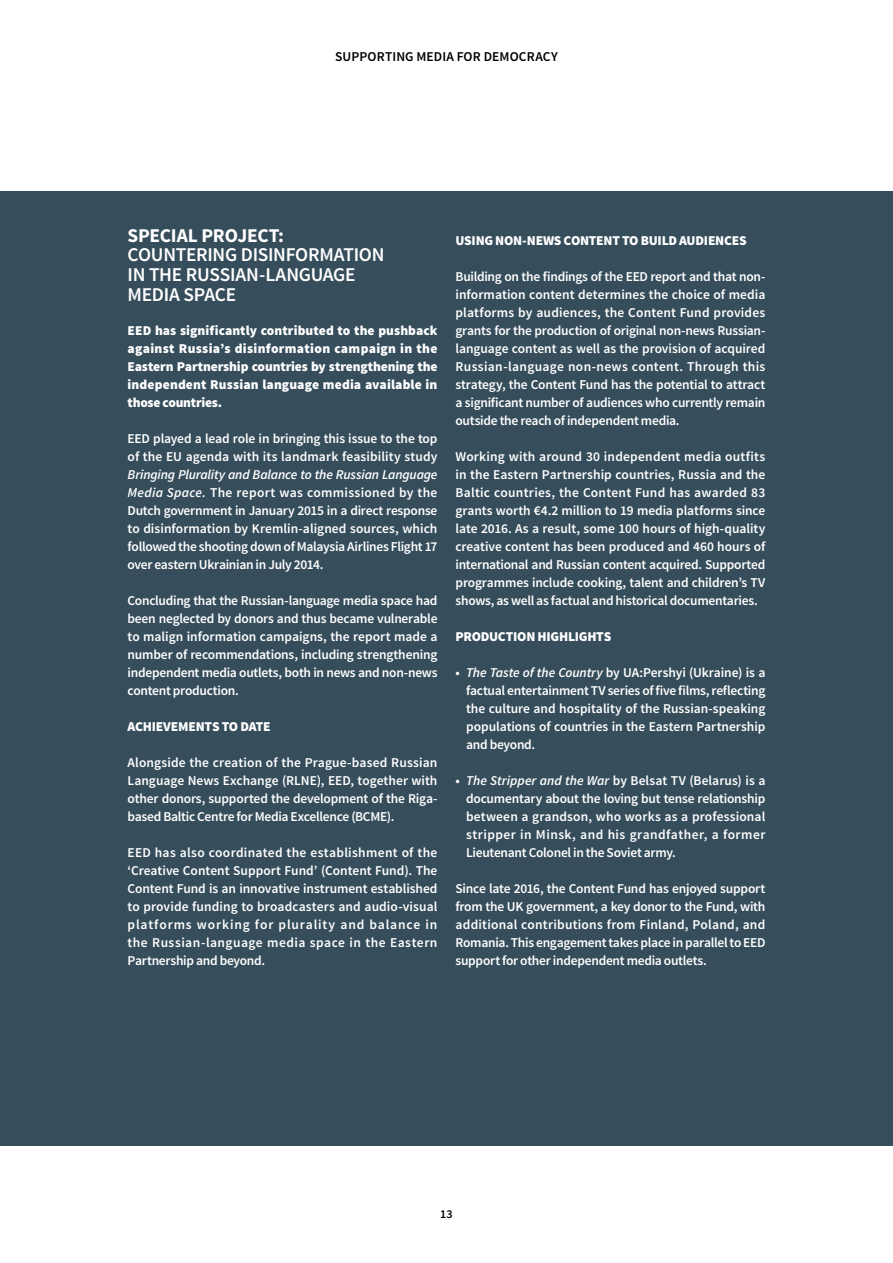
<style>
.page{position:relative;width:893px;height:1263px;background:#fff}
.page>*{position:absolute;margin:0;border:0;box-sizing:border-box;transform-origin:0 0}
.t1{font:600 19.5px/19.5px "Source Sans Pro";letter-spacing:-.015em;color:#fff}
.t2{font:700 19.5px "Source Sans Pro";letter-spacing:-.015em;color:#fff}
.t3{font:600 13.5px/18px "Source Sans Pro";letter-spacing:-.02em;color:#fff;text-align:justify}
.t4{font:900 13.5px/18px "Source Sans Pro";letter-spacing:-.015em;color:#fff;text-align:justify}
.t5{font:600 13.5px/18px "Source Sans Pro";color:#fff}
.t6{font:600 13.5px "Source Sans Pro";letter-spacing:.01em;color:#000}
.t7{font:600 12px "Source Sans Pro";color:#000}
.s1{font-style:italic}
</style>
<div class="page">
<div style="left:0;top:191px;width:893px;height:954px;background:#364d5b"></div>
<p class="t6" style="left:335px;top:48px;width:224px">SUPPORTING MEDIA FOR DEMOCRACY</p>
<h1 class="t2" style="left:128px;top:223px;width:158px">SPECIAL PROJECT:</h1>
<h1 class="t1" style="left:128px;top:246px;width:258px">COUNTERING DISINFORMATION<br>IN THE RUSSIAN-LANGUAGE<br>MEDIA SPACE</h1>
<p class="t4" style="left:128px;top:322px;width:311px">EED has significantly contributed to the pushback against Russia’s disinformation campaign in the Eastern Partnership countries by strengthening the independent Russian language media available in those countries.</p>
<p class="t5" style="left:128px;top:430px;width:311px">EED played a lead role in bringing this issue to the top of the EU agenda with its landmark feasibility study</p>
<p class="t3" style="left:128px;top:466px;width:311px"><span class="s1">Bringing Plurality and Balance to the Russian Language Media Space.</span> The report was commissioned by the Dutch government in January 2015 in a direct response to disinformation by Kremlin-aligned sources, which followed the shooting down of Malaysia Airlines Flight 17 over eastern Ukrainian in July 2014.</p>
<p class="t3" style="left:128px;top:592px;width:311px">Concluding that the Russian-language media space had been neglected by donors and thus became vulnerable to malign information campaigns, the report made a number of recommendations, including strengthening independent media outlets, both in news and non-news content production.</p>
<p class="t4" style="left:128px;top:718px;width:145px">ACHIEVEMENTS TO DATE</p>
<p class="t3" style="left:128px;top:754px;width:311px">Alongside the creation of the Prague-based Russian Language News Exchange (RLNE), EED, together with other donors, supported the development of the Riga&shy;based Baltic Centre for Media Excellence (BCME).</p>
<p class="t3" style="left:128px;top:844px;width:311px">EED has also coordinated the establishment of the ‘Creative Content Support Fund’ (Content Fund). The Content Fund is an innovative instrument established to provide funding to broadcasters and audio-visual platforms working for plurality and balance in the Russian-language media space in the Eastern Partnership and beyond.</p>
<p class="t4" style="left:455px;top:232px;width:293px">USING NON-NEWS CONTENT TO BUILD AUDIENCES</p>
<p class="t3" style="left:455px;top:268px;width:311px">Building on the findings of the EED report and that non&shy;information content determines the choice of media platforms by audiences, the Content Fund provides grants for the production of original non-news Russian&shy;language content as well as the provision of acquired Russian-language non-news content. Through this strategy, the Content Fund has the potential to attract a significant number of audiences who currently remain outside the reach of independent media.</p>
<p class="t3" style="left:455px;top:448px;width:311px">Working with around 30 independent media outfits in the Eastern Partnership countries, Russia and the Baltic countries, the Content Fund has awarded 83 grants worth €4.2 million to 19 media platforms since late 2016. As a result, some 100 hours of high-quality creative content has been produced and 460 hours of international and Russian content acquired. Supported programmes include cooking, talent and children’s TV shows, as well as factual and historical documentaries.</p>
<p class="t4" style="left:455px;top:628px;width:157px">PRODUCTION HIGHLIGHTS</p>
<p class="t3" style="left:466px;top:664px;width:301px;text-indent:-11px">• <span class="s1">The Taste of the Country</span> by UA:Pershyi (Ukraine) is a factual entertainment TV series of five films, reflecting the culture and hospitality of the Russian-speaking populations of countries in the Eastern Partnership and beyond.</p>
<p class="t3" style="left:466px;top:772px;width:301px;text-indent:-11px">• <span class="s1">The Stripper and the War</span> by Belsat TV (Belarus) is a documentary about the loving but tense relationship between a grandson, who works as a professional stripper in Minsk, and his grandfather, a former Lieutenant Colonel in the Soviet army.</p>
<p class="t3" style="left:455px;top:880px;width:311px">Since late 2016, the Content Fund has enjoyed support from the UK government, a key donor to the Fund, with additional contributions from Finland, Poland, and Romania. This engagement takes place in parallel to EED support for other independent media outlets.</p>
<p class="t7" style="left:440px;top:1206px;width:14px">13</p>
</div>
